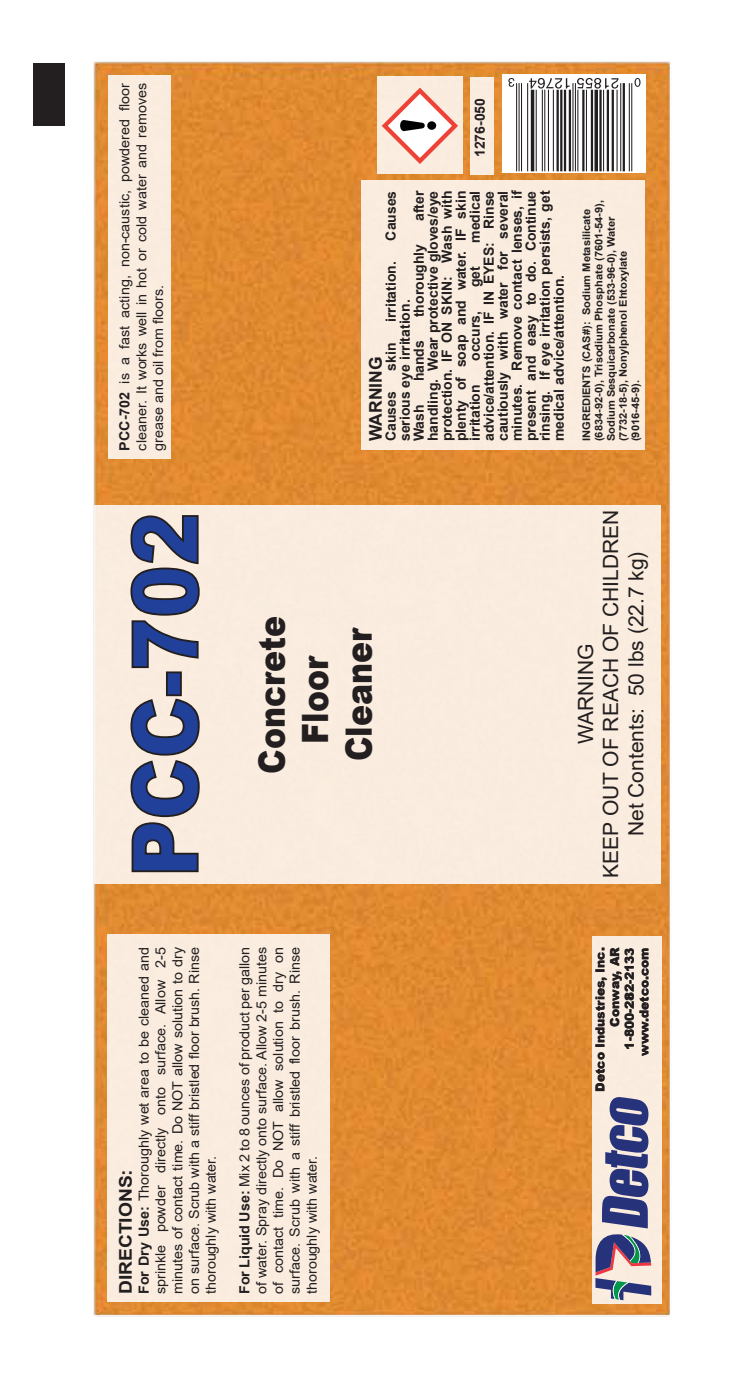
<style>
.page{position:relative;width:756px;height:1386px;background:#fff}
.page>*{position:absolute;margin:0;border:0;box-sizing:border-box;transform-origin:0 0}
.t1{font:900 91px "Arial";color:#21409a;scale:.87 1}
.t2{font:900 36.23px/43.6px "Arial";color:#231f20;text-align:center;scale:.87 1}
.t3{font:21px/25.2px "Arial";color:#231f20;text-align:center}
.t4{font:700 17.5px "Arial";color:#231f20;scale:1.1 1}
.t5{font:700 17.5px "Arial";color:#231f20}
.t6{font:14px/16.8px "Arial";color:#231f20;text-align:justify}
.t7{font:700 14px/14px "Arial";color:#231f20;text-align:justify}
.t8{font:900 12.25px/14.7px "Arial";color:#231f20;text-align:right}
.t9{font:700 10.5px/12.2px "Arial";color:#231f20;scale:1.06 1}
.s1{font-weight:700}
</style>
<div class="page">
<img style="left:93px;top:61px;width:578px;height:1256px">
<svg style="left:502px;top:75px;width:144px;height:98px"></svg>
<div style="left:592px;top:936px;width:70px;height:368px;background:#faeddf"></div>
<div style="left:361px;top:180px;width:284px;height:270px;background:#faeddf"></div>
<div style="left:95px;top:506px;width:567px;height:378px;background:#faeddf"></div>
<div style="left:108px;top:75px;width:63px;height:383px;background:#faeddf"></div>
<div style="left:108px;top:934px;width:222px;height:368px;background:#faeddf"></div>
<svg style="left:130px;top:698px;width:70px;height:175px"></svg>
<div style="left:166px;top:671px;width:16px;height:25px;border:2px solid #231f20"></div>
<svg style="left:130px;top:515px;width:70px;height:154px"></svg>
<div style="left:377px;top:76px;width:85px;height:97px;background:#faeddf"></div>
<div style="left:33px;top:63px;width:32px;height:63px;background:#231f20"></div>
<svg style="left:382px;top:88px;width:76px;height:76px"></svg>
<svg style="left:595px;top:1097px;width:56px;height:203px"></svg>
<div style="left:470px;top:78px;width:23px;height:97px;background:#faeddf"></div>
<hr style="left:629px;top:83px;width:1px;height:88px;background:#231f20">
<hr style="left:631px;top:83px;width:1px;height:88px;background:#231f20">
<hr style="left:623px;top:83px;width:2px;height:88px;background:#231f20">
<hr style="left:617px;top:90px;width:1px;height:81px;background:#231f20">
<hr style="left:620px;top:83px;width:1px;height:88px;background:#231f20">
<hr style="left:607px;top:90px;width:2px;height:81px;background:#231f20">
<hr style="left:612px;top:90px;width:2px;height:81px;background:#231f20">
<hr style="left:603px;top:90px;width:1px;height:81px;background:#231f20">
<hr style="left:599px;top:90px;width:3px;height:81px;background:#231f20">
<hr style="left:595px;top:90px;width:3px;height:81px;background:#231f20">
<hr style="left:591px;top:90px;width:2px;height:81px;background:#231f20">
<hr style="left:586px;top:90px;width:1px;height:81px;background:#231f20">
<hr style="left:582px;top:90px;width:3px;height:81px;background:#231f20">
<hr style="left:572px;top:83px;width:1px;height:88px;background:#231f20">
<hr style="left:575px;top:83px;width:1px;height:88px;background:#231f20">
<hr style="left:577px;top:90px;width:1px;height:81px;background:#231f20">
<hr style="left:557px;top:90px;width:2px;height:81px;background:#231f20">
<hr style="left:560px;top:90px;width:2px;height:81px;background:#231f20">
<hr style="left:564px;top:90px;width:2px;height:81px;background:#231f20">
<hr style="left:569px;top:90px;width:2px;height:81px;background:#231f20">
<hr style="left:536px;top:90px;width:1px;height:81px;background:#231f20">
<hr style="left:542px;top:90px;width:1px;height:81px;background:#231f20">
<hr style="left:544px;top:90px;width:1px;height:81px;background:#231f20">
<hr style="left:548px;top:90px;width:1px;height:81px;background:#231f20">
<hr style="left:553px;top:90px;width:1px;height:81px;background:#231f20">
<hr style="left:531px;top:90px;width:3px;height:81px;background:#231f20">
<hr style="left:516px;top:83px;width:1px;height:88px;background:#231f20">
<hr style="left:519px;top:83px;width:1px;height:88px;background:#231f20">
<hr style="left:521px;top:83px;width:1px;height:88px;background:#231f20">
<hr style="left:527px;top:83px;width:1px;height:88px;background:#231f20">
<svg style="left:635px;top:78px;width:6px;height:9px"></svg>
<svg style="left:577px;top:78px;width:42px;height:11px"></svg>
<svg style="left:529px;top:78px;width:41px;height:11px"></svg>
<svg style="left:508px;top:78px;width:6px;height:9px"></svg>
<p class="t6" style="left:116px;top:451px;width:369px;rotate:-90deg"><span class="s1">PCC-702</span> is a fast acting, non-caustic, powdered floor cleaner. It works well in hot or cold water and removes grease and oil from floors.</p>
<h1 class="t1" style="left:99px;top:877px;width:420px;rotate:-90deg">PCC-702</h1>
<p class="t7" style="left:473px;top:157px;width:61px;rotate:-90deg">1276-050</p>
<p class="t7" style="left:468px;top:441px;width:252px;text-indent:198px;rotate:-90deg">medical advice/attention. IF IN EYES: Rinse cautiously with water for several minutes. Remove contact lenses, if present and easy to do. Continue rinsing. If eye irritation persists, get medical advice/attention.</p>
<p class="t9" style="left:581px;top:441px;width:229px;rotate:-90deg">INGREDIENTS (CAS#): Sodium Metasilicate (6834-92-0), Trisodium Phosphate (7601-54-9), Sodium Sesquicarbonate (533-96-0), Water (7732-18-5), Nonylphenol Ehtoxylate (9016-45-9).</p>
<p class="t7" style="left:412px;top:441px;width:252px;text-indent:220px;rotate:-90deg">after handling. Wear protective gloves/eye protection. IF ON SKIN: Wash with plenty of soap and water. IF skin irritation</p>
<p class="t7" style="left:384px;top:241px;width:51px;rotate:-90deg">Causes</p>
<p class="t7" style="left:412px;top:317px;width:75px;rotate:-90deg">thoroughly</p>
<p class="t7" style="left:384px;top:322px;width:62px;rotate:-90deg">irritation.</p>
<p class="t7" style="left:468px;top:287px;width:22px;rotate:-90deg">get</p>
<p class="t7" style="left:398px;top:441px;width:143px;rotate:-90deg">serious eye irritation.<br>Wash</p>
<p class="t7" style="left:468px;top:361px;width:51px;rotate:-90deg">occurs,</p>
<p class="t7" style="left:412px;top:381px;width:43px;rotate:-90deg">hands</p>
<p class="t7" style="left:384px;top:371px;width:30px;rotate:-90deg">skin</p>
<p class="t5" style="left:364px;top:441px;width:86px;rotate:-90deg">WARNING</p>
<p class="t7" style="left:384px;top:441px;width:51px;rotate:-90deg">Causes</p>
<h2 class="t2" style="left:249px;top:774px;width:183px;rotate:-90deg">Concrete<br>Floor<br>Cleaner</h2>
<h3 class="t3" style="left:573px;top:878px;width:369px;rotate:-90deg">WARNING<br>KEEP OUT OF REACH OF CHILDREN<br>Net Contents: 50 lbs (22.7 kg)</h3>
<p class="t6" style="left:135px;top:1294px;width:349px;rotate:-90deg"><span class="s1">For Dry Use:</span> Thoroughly wet area to be cleaned and sprinkle powder directly onto surface. Allow 2-5 minutes of contact time. Do NOT allow solution to dry on surface. Scrub with a stiff bristled floor brush. Rinse thoroughly with water.</p>
<p class="t6" style="left:236px;top:1294px;width:349px;rotate:-90deg"><span class="s1">For Liquid Use:</span> Mix 2 to 8 ounces of product per gallon of water. Spray directly onto surface. Allow 2-5 minutes of contact time. Do NOT allow solution to dry on surface. Scrub with a stiff bristled floor brush. Rinse thoroughly with water.</p>
<p class="t4" style="left:113px;top:1294px;width:115px;rotate:-90deg">DIRECTIONS:</p>
<p class="t8" style="left:592px;top:1092px;width:146px;rotate:-90deg">Detco Industries, Inc.<br>Conway, AR<br>1-800-282-2133 www.detco.com</p>
</div>
